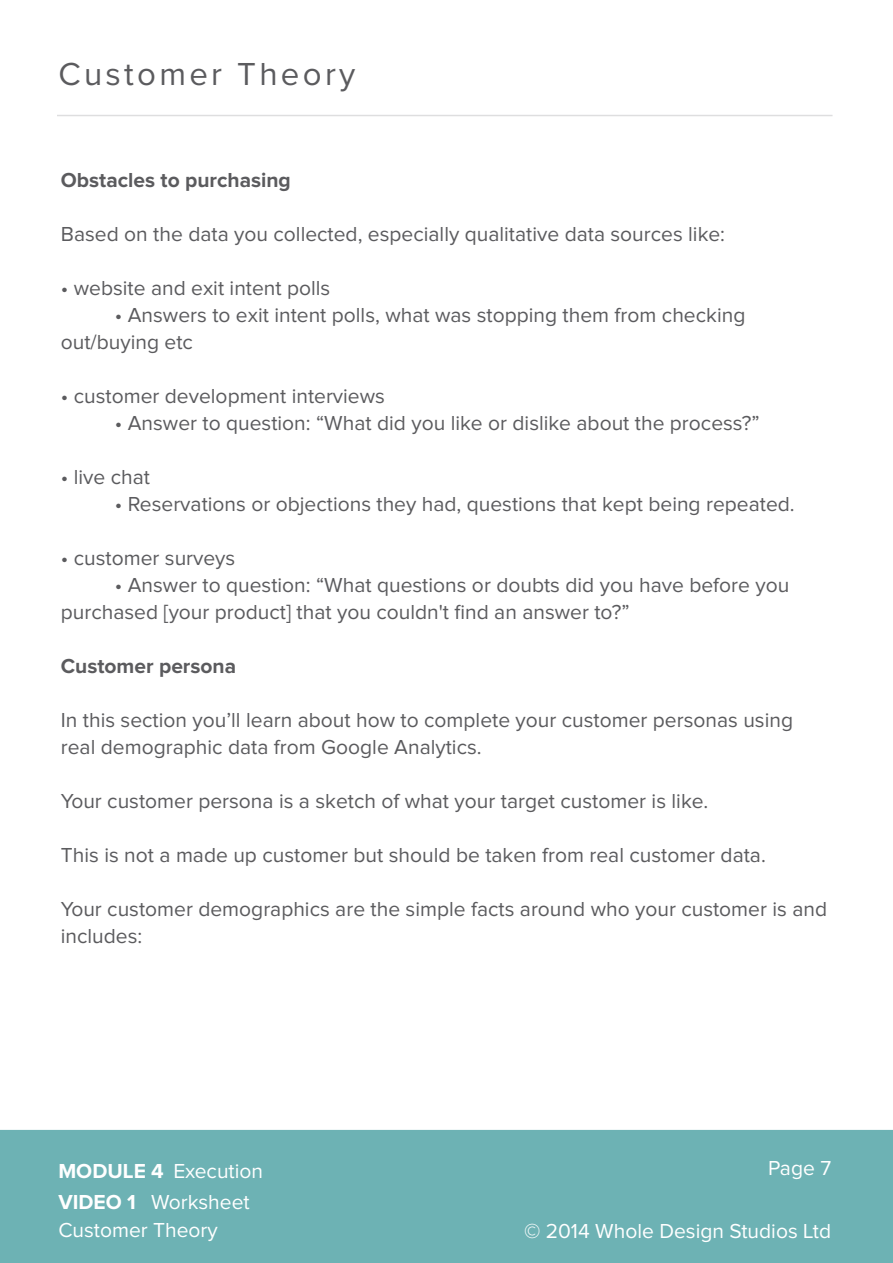
<style>
.page{position:relative;width:893px;height:1263px;background:#fff}
.page>*{position:absolute;margin:0;border:0;box-sizing:border-box;transform-origin:0 0}
.t1{font:33px "Proxima Nova";letter-spacing:.1em;color:#5b5b5e}
.t2{font:21px/27px "Proxima Nova";color:#5b5b5e}
.t3{font:21px/28.3px "Proxima Nova";color:#fff}
.t4{font:700 21px "Proxima Nova";color:#5b5b5e}
.t5{font:700 21px "Proxima Nova";color:#fff}
</style>
<div class="page">
<div style="left:0;top:1129px;width:893px;height:134px;background:#6db2b4"></div>
<hr style="left:57px;top:115px;width:775px;height:1px;background:#5b5b5e">
<h1 class="t1" style="left:58px;top:59px;width:298px">Customer Theory</h1>
<p class="t4" style="left:61px;top:171px;width:232px">Obstacles to purchasing</p>
<p class="t2" style="left:61px;top:222px;width:666px">Based on the data you collected, especially qualitative data sources like:</p>
<p class="t2" style="left:61px;top:276px;width:271px">• website and exit intent polls</p>
<p class="t2" style="left:61px;top:303px;width:686px;text-indent:54px">• Answers to exit intent polls, what was stopping them from checking out/buying etc</p>
<p class="t2" style="left:61px;top:384px;width:326px">• customer development interviews</p>
<p class="t2" style="left:115px;top:411px;width:646px">• Answer to question: “What did you like or dislike about the process?”</p>
<p class="t2" style="left:61px;top:465px;width:91px">• live chat</p>
<p class="t2" style="left:115px;top:492px;width:681px">• Reservations or objections they had, questions that kept being repeated.</p>
<p class="t2" style="left:61px;top:546px;width:176px">• customer surveys</p>
<p class="t2" style="left:61px;top:573px;width:730px;text-indent:54px">• Answer to question: “What questions or doubts did you have before you purchased [your product] that you couldn't find an answer to?”</p>
<p class="t4" style="left:61px;top:657px;width:177px">Customer persona</p>
<p class="t2" style="left:61px;top:708px;width:734px">In this section you’ll learn about how to complete your customer personas using real demographic data from Google Analytics.</p>
<p class="t2" style="left:61px;top:789px;width:649px">Your customer persona is a sketch of what your target customer is like.</p>
<p class="t2" style="left:61px;top:843px;width:706px">This is not a made up customer but should be taken from real customer data.</p>
<p class="t2" style="left:61px;top:897px;width:768px">Your customer demographics are the simple facts around who your customer is and includes:</p>
<p class="t5" style="left:58px;top:1161px;width:107px">MODULE 4</p>
<p class="t3" style="left:768px;top:1155px;width:65px">Page 7</p>
<p class="t3" style="left:173px;top:1158px;width:91px">Execution</p>
<p class="t5" style="left:58px;top:1192px;width:79px">VIDEO 1</p>
<p class="t3" style="left:58px;top:1188px;width:193px;text-indent:93px">Worksheet<br>Customer Theory</p>
<p class="t3" style="left:524px;top:1217px;width:309px">© 2014 Whole Design Studios Ltd</p>
</div>
